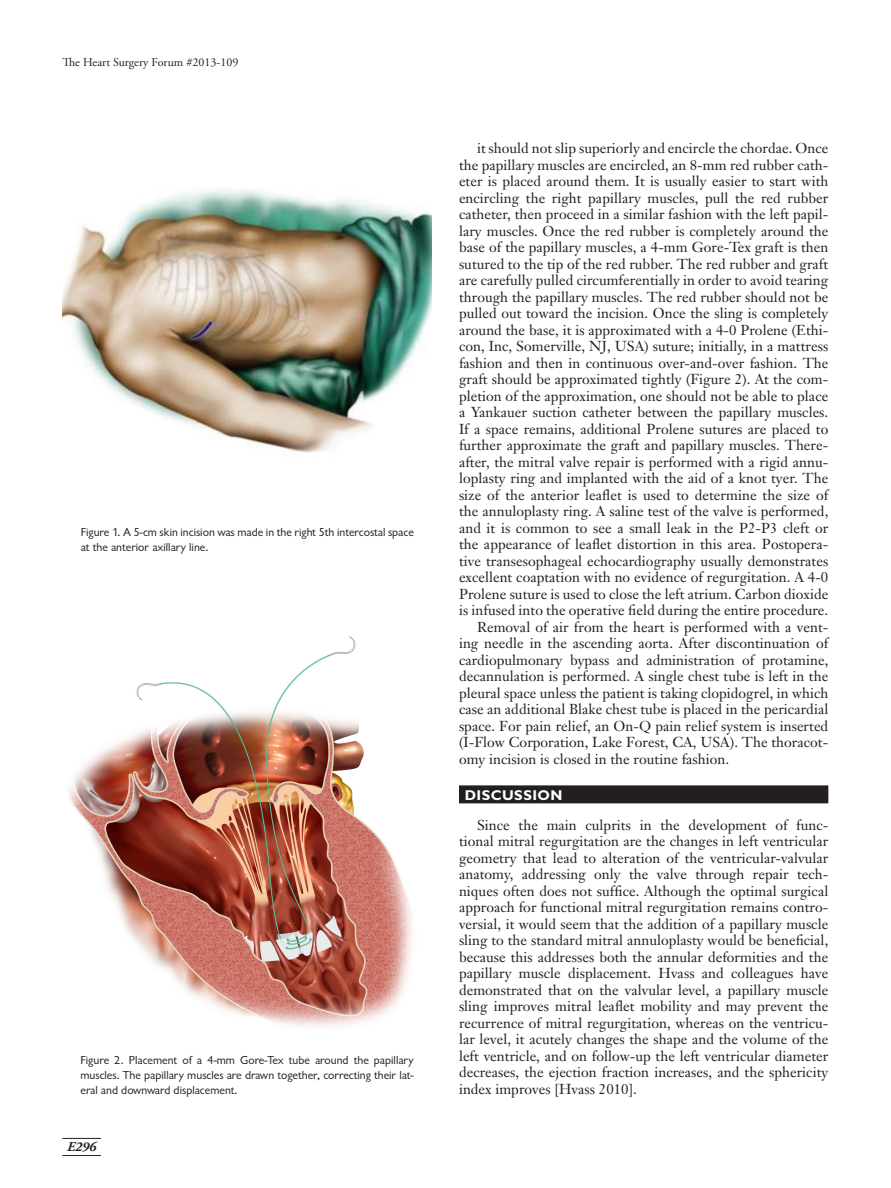
<style>
.page{position:relative;width:891px;height:1188px;background:#fff}
.page>*{position:absolute;margin:0;border:0;box-sizing:border-box;transform-origin:0 0}
.Body_Text{font:14.25px/16.5px "Janson Text";letter-spacing:.005em;color:#231f20;text-align:justify}
.t1{font:700 14.25px "Gill Sans";letter-spacing:.03em;color:#fff}
.Page_Numbers{font:italic 700 13.5px "Adobe Garamond Pro";color:#231f20}
.Figure_Legend{font:12px/15px "Classical Sans Regular DTC";color:#231f20}
.t2{font:12px "Adobe Garamond Pro";letter-spacing:.005em;color:#231f20}
</style>
<div class="page">
<hr style="left:62px;top:1138px;width:39px;height:1px;background:#231f20">
<hr style="left:62px;top:1155px;width:39px;height:1px;background:#231f20">
<div style="left:459px;top:785px;width:369px;height:18px;background:#231f20"></div>
<img style="left:63px;top:189px;width:369px;height:264px">
<img style="left:69px;top:636px;width:343px;height:391px">
<p class="t2" style="left:62px;top:55px;width:178px">The Heart Surgery Forum #2013-109</p>
<p class="Figure_Legend" style="left:81px;top:524px;width:335px">Figure 1. A 5-cm skin incision was made in the right 5th intercostal space at the anterior axillary line.</p>
<p class="Figure_Legend" style="left:80px;top:1052px;width:335px;text-align:justify">Figure 2. Placement of a 4-mm Gore-Tex tube around the papillary muscles. The papillary muscles are drawn together, correcting their lat&shy;eral and downward displacement.</p>
<p class="Page_Numbers" style="left:67px;top:1139px;width:31px">E296</p>
<p class="Body_Text" style="left:459px;top:140px;width:371px;text-indent:18px">it should not slip superiorly and encircle the chordae. Once the papillary muscles are encircled, an 8-mm red rubber cath&shy;eter is placed around them. It is usually easier to start with encircling the right papillary muscles, pull the red rubber catheter, then proceed in a similar fashion with the left papil&shy;lary muscles. Once the red rubber is completely around the base of the papillary muscles, a 4-mm Gore-Tex graft is then sutured to the tip of the red rubber. The red rubber and graft are carefully pulled circumferentially in order to avoid tearing through the papillary muscles. The red rubber should not be pulled out toward the incision. Once the sling is completely around the base, it is approximated with a 4-0 Prolene (Ethi&shy;con, Inc, Somerville, NJ, USA) suture; initially, in a mattress fashion and then in continuous over-and-over fashion. The graft should be approximated tightly (Figure 2). At the com&shy;pletion of the approximation, one should not be able to place a Yankauer suction catheter between the papillary muscles.<br>If a space remains, additional Prolene sutures are placed to further approximate the graft and papillary muscles. There&shy;after, the mitral valve repair is performed with a rigid annu&shy;loplasty ring and implanted with the aid of a knot tyer. The size of the anterior leaflet is used to determine the size of the annuloplasty ring. A saline test of the valve is performed, and it is common to see a small leak in the P2-P3 cleft or the appearance of leaflet distortion in this area. Postopera&shy;tive transesophageal echocardiography usually demonstrates excellent coaptation with no evidence of regurgitation. A 4-0<br>Prolene suture is used to close the left atrium. Carbon dioxide is infused into the operative field during the entire procedure.</p>
<p class="Body_Text" style="left:459px;top:618px;width:371px;text-indent:18px">Removal of air from the heart is performed with a vent&shy;ing needle in the ascending aorta. After discontinuation of cardiopulmonary bypass and administration of protamine, decannulation is performed. A single chest tube is left in the pleural space unless the patient is taking clopidogrel, in which case an additional Blake chest tube is placed in the pericardial space. For pain relief, an On-Q pain relief system is inserted (I-Flow Corporation, Lake Forest, CA, USA). The thoracot&shy;omy incision is closed in the routine fashion.</p>
<h1 class="t1" style="left:465px;top:786px;width:99px">DISCUSSION</h1>
<p class="Body_Text" style="left:459px;top:816px;width:371px;text-indent:18px">Since the main culprits in the development of func&shy;tional mitral regurgitation are the changes in left ventricular geometry that lead to alteration of the ventricular-valvular anatomy, addressing only the valve through repair tech&shy;niques often does not suffice. Although the optimal surgical approach for functional mitral regurgitation remains contro&shy;versial, it would seem that the addition of a papillary muscle sling to the standard mitral annuloplasty would be beneficial, because this addresses both the annular deformities and the papillary muscle displacement. Hvass and colleagues have demonstrated that on the valvular level, a papillary muscle sling improves mitral leaflet mobility and may prevent the recurrence of mitral regurgitation, whereas on the ventricu&shy;lar level, it acutely changes the shape and the volume of the left ventricle, and on follow-up the left ventricular diameter decreases, the ejection fraction increases, and the sphericity index improves [Hvass 2010].</p>
</div>
